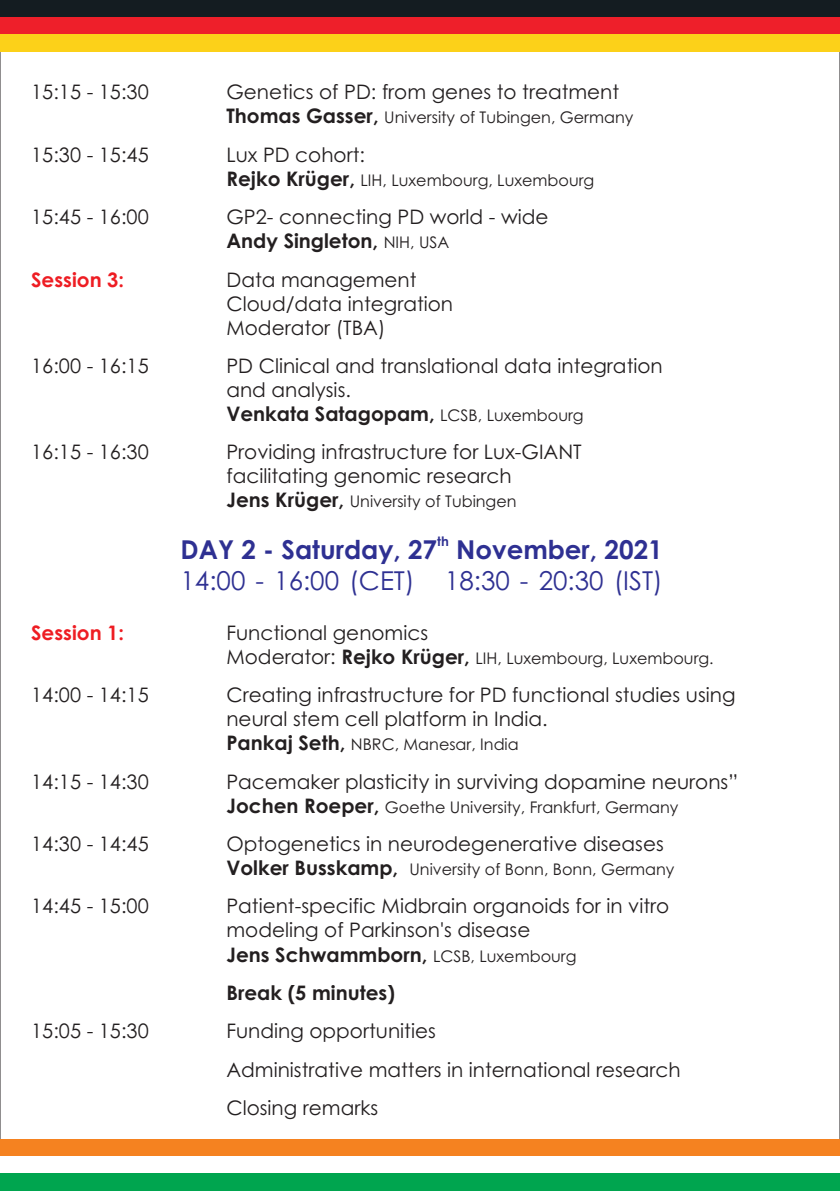
<style>
.page{position:relative;width:840px;height:1191px;background:#fff}
.page>*{position:absolute;margin:0;border:0;box-sizing:border-box;transform-origin:0 0}
.t1{font:26px "Century Gothic";color:#2e3092}
.t2{font:700 26px "Century Gothic";color:#2e3092}
.t3{font:20px/23.8px "Century Gothic";color:#231f20}
.t4{font:700 20px "Century Gothic";color:#ee1d23}
.t5{font:700 20px "Century Gothic";color:#231f20}
.t6{font:16px "Century Gothic";color:#231f20}
.t7{font:700 13px "Century Gothic";color:#2e3092}
.s1{font-weight:700;font-size:20px}
.s2{font-weight:700}
.s3{font-size:16px}
</style>
<div class="page">
<div style="left:0;top:0;width:839px;height:17px;background:#141c21"></div>
<div style="left:0;top:17px;width:839px;height:17px;background:#ee1f2a"></div>
<div style="left:0;top:34px;width:839px;height:17px;background:#fcd119"></div>
<div style="left:0;top:1140px;width:839px;height:17px;background:#f58220"></div>
<div style="left:0;top:1174px;width:839px;height:17px;background:#00a54f"></div>
<p class="t3" style="left:31px;top:82px;width:119px">15:15 - 15:30</p>
<p class="t3" style="left:226px;top:82px;width:394px">Genetics of PD: from genes to treatment</p>
<p class="t6" style="left:226px;top:111px;width:408px"><span class="s1">Thomas Gasser,</span> University of Tubingen, Germany</p>
<p class="t3" style="left:31px;top:144px;width:119px">15:30 - 15:45</p>
<p class="t3" style="left:226px;top:144px;width:140px">Lux PD cohort:</p>
<p class="t6" style="left:226px;top:174px;width:369px"><span class="s1">Rejko Krüger,</span> LIH, Luxembourg, Luxembourg</p>
<p class="t3" style="left:31px;top:207px;width:119px">15:45 - 16:00</p>
<p class="t3" style="left:226px;top:206px;width:323px">GP2- connecting PD world - wide<br><span class="s2">Andy Singleton,</span> <span class="s3">NIH, USA</span></p>
<p class="t3" style="left:226px;top:270px;width:228px">Data management<br>Cloud/data integration<br>Moderator (TBA)</p>
<p class="t3" style="left:31px;top:355px;width:119px">16:00 - 16:15</p>
<p class="t3" style="left:226px;top:355px;width:437px">PD Clinical and translational data integration and analysis.<br><span class="s2">Venkata Satagopam,</span> <span class="s3">LCSB, Luxembourg</span></p>
<p class="t3" style="left:31px;top:442px;width:119px">16:15 - 16:30</p>
<p class="t3" style="left:226px;top:442px;width:356px">Providing infrastructure for Lux-GIANT facilitating genomic research</p>
<p class="t6" style="left:226px;top:495px;width:291px"><span class="s1">Jens Krüger,</span> University of Tubingen</p>
<p class="t4" style="left:31px;top:272px;width:94px">Session 3:</p>
<p class="t7" style="left:437px;top:536px;width:13px">th</p>
<h1 class="t2" style="left:180px;top:540px;width:483px">DAY 2 - Saturday, 27 November, 2021</h1>
<h1 class="t1" style="left:180px;top:571px;width:483px">14:00 - 16:00 (CET) 18:30 - 20:30 (IST)</h1>
<p class="t4" style="left:31px;top:625px;width:94px">Session 1:</p>
<p class="t3" style="left:226px;top:622px;width:245px">Functional genomics<br>Moderator: <span class="s2">Rejko Krüger,</span></p>
<p class="t3" style="left:31px;top:685px;width:119px">14:00 - 14:15</p>
<p class="t3" style="left:226px;top:685px;width:510px">Creating infrastructure for PD functional studies using neural stem cell platform in India.</p>
<p class="t6" style="left:226px;top:738px;width:294px"><span class="s1">Pankaj Seth,</span> NBRC, Manesar, India</p>
<p class="t3" style="left:31px;top:771px;width:119px">14:15 - 14:30</p>
<p class="t3" style="left:226px;top:771px;width:513px">Pacemaker plasticity in surviving dopamine neurons”</p>
<p class="t6" style="left:226px;top:801px;width:453px"><span class="s1">Jochen Roeper,</span> Goethe University, Frankfurt, Germany</p>
<p class="t3" style="left:31px;top:833px;width:119px">14:30 - 14:45</p>
<p class="t3" style="left:226px;top:833px;width:438px">Optogenetics in neurodegenerative diseases</p>
<p class="t6" style="left:226px;top:863px;width:449px"><span class="s1">Volker Busskamp,</span> University of Bonn, Bonn, Germany</p>
<p class="t3" style="left:31px;top:896px;width:119px">14:45 - 15:00</p>
<p class="t3" style="left:226px;top:896px;width:444px">Patient-specific Midbrain organoids for in vitro modeling of Parkinson's disease<br><span class="s2">Jens Schwammborn,</span> <span class="s3">LCSB, Luxembourg</span></p>
<p class="t5" style="left:226px;top:985px;width:170px">Break (5 minutes)</p>
<p class="t3" style="left:31px;top:1021px;width:119px">15:05 - 15:30</p>
<p class="t3" style="left:226px;top:1014px;width:455px;line-height:38.2px">Funding opportunities<br>Administrative matters in international research<br>Closing remarks</p>
<p class="t6" style="left:475px;top:652px;width:239px">LIH, Luxembourg, Luxembourg.</p>
</div>
